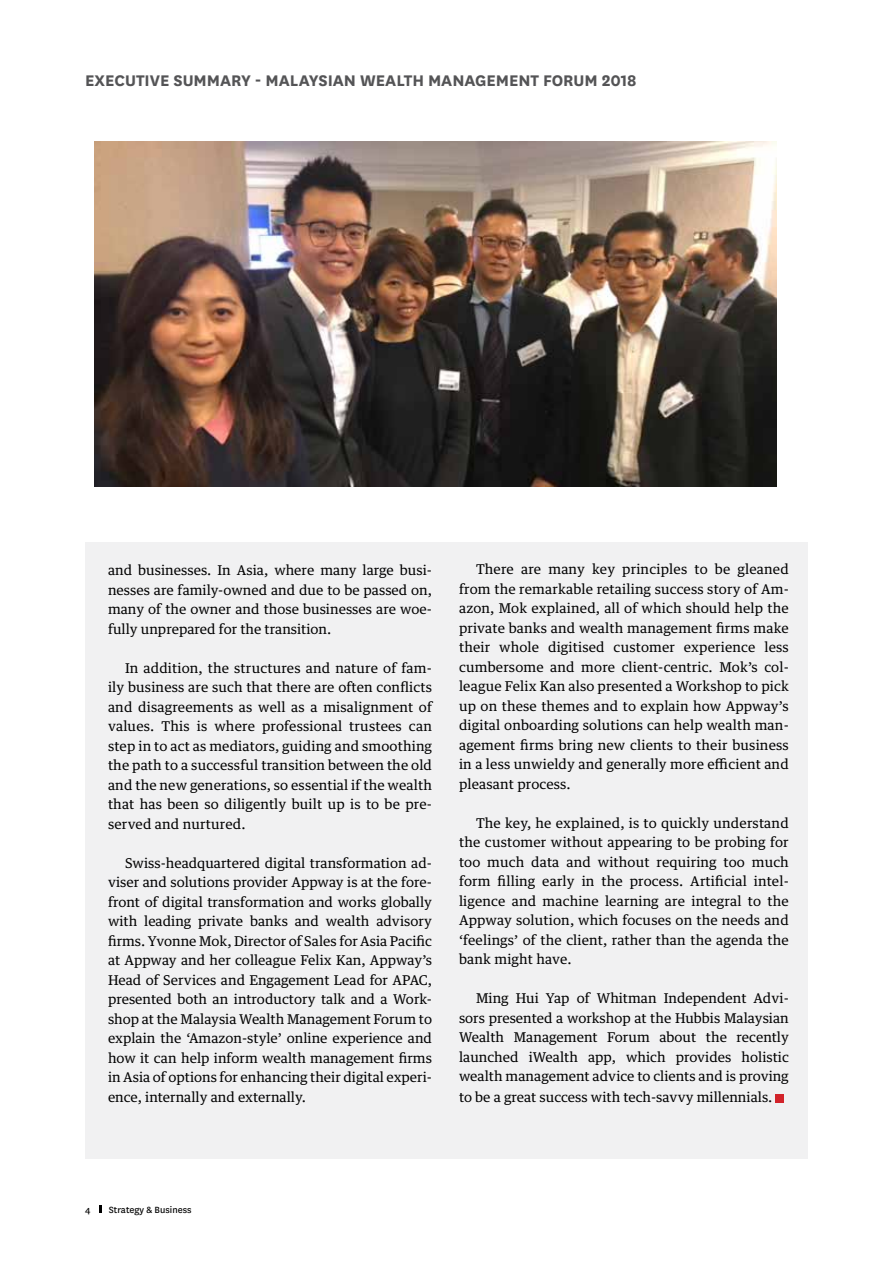
<style>
.page{position:relative;width:893px;height:1263px;background:#fff}
.page>*{position:absolute;margin:0;border:0;box-sizing:border-box;transform-origin:0 0}
.t1{font:700 18px "National";letter-spacing:-.005em;color:#545456}
.t2{font:13.5px/19.5px "Guardian Text Egyp";color:#000;text-align:justify}
.t3{font:10.5px "National";color:#000}
</style>
<div class="page">
<svg style="left:100px;top:1205px;width:2px;height:8px"></svg>
<div style="left:85px;top:542px;width:722px;height:617px;background:#f1f1f2"></div>
<img style="left:94px;top:142px;width:682px;height:344px">
<div style="left:776px;top:1094px;width:8px;height:8px;background:#d2232a"></div>
<h1 class="t1" style="left:85px;top:67px;width:553px">EXECUTIVE SUMMARY - MALAYSIAN WEALTH MANAGEMENT FORUM 2018</h1>
<p class="t2" style="left:108px;top:559px;width:326px">and businesses. In Asia, where many large busi&shy;nesses are family-owned and due to be passed on, many of the owner and those businesses are woe&shy;fully unprepared for the transition.</p>
<p class="t2" style="left:108px;top:657px;width:326px;text-indent:17px">In addition, the structures and nature of fam&shy;ily business are such that there are often conflicts and disagreements as well as a misalignment of values. This is where professional trustees can step in to act as mediators, guiding and smoothing the path to a successful transition between the old and the new generations, so essential if the wealth that has been so diligently built up is to be pre&shy;served and nurtured.</p>
<p class="t2" style="left:108px;top:852px;width:326px;text-indent:17px">Swiss-headquartered digital transformation ad&shy;viser and solutions provider Appway is at the fore&shy;front of digital transformation and works globally with leading private banks and wealth advisory firms. Yvonne Mok, Director of Sales for Asia Pacific at Appway and her colleague Felix Kan, Appway’s Head of Services and Engagement Lead for APAC, presented both an introductory talk and a Work&shy;shop at the Malaysia Wealth Management Forum to explain the ‘Amazon-style’ online experience and how it can help inform wealth management firms in Asia of options for enhancing their digital experi&shy;ence, internally and externally.</p>
<p class="t2" style="left:459px;top:558px;width:331px;text-indent:17px">There are many key principles to be gleaned from the remarkable retailing success story of Am&shy;azon, Mok explained, all of which should help the private banks and wealth management firms make their whole digitised customer experience less cumbersome and more client-centric. Mok’s col&shy;league Felix Kan also presented a Workshop to pick up on these themes and to explain how Appway’s digital onboarding solutions can help wealth man&shy;agement firms bring new clients to their business in a less unwieldy and generally more efficient and pleasant process.</p>
<p class="t2" style="left:459px;top:812px;width:331px;text-indent:17px">The key, he explained, is to quickly understand the customer without appearing to be probing for too much data and without requiring too much form filling early in the process. Artificial intel&shy;ligence and machine learning are integral to the Appway solution, which focuses on the needs and ‘feelings’ of the client, rather than the agenda the bank might have.</p>
<p class="t2" style="left:459px;top:987px;width:331px;text-indent:17px">Ming Hui Yap of Whitman Independent Advi&shy;sors presented a workshop at the Hubbis Malaysian Wealth Management Forum about the recently launched iWealth app, which provides holistic wealth management advice to clients and is proving</p>
<p class="t2" style="left:459px;top:1086px;width:315px">to be a great success with tech-savvy millennials.</p>
<p class="t3" style="left:85px;top:1202px;width:7px">4</p>
<p class="t3" style="left:109px;top:1202px;width:84px">Strategy &amp; Business</p>
</div>
